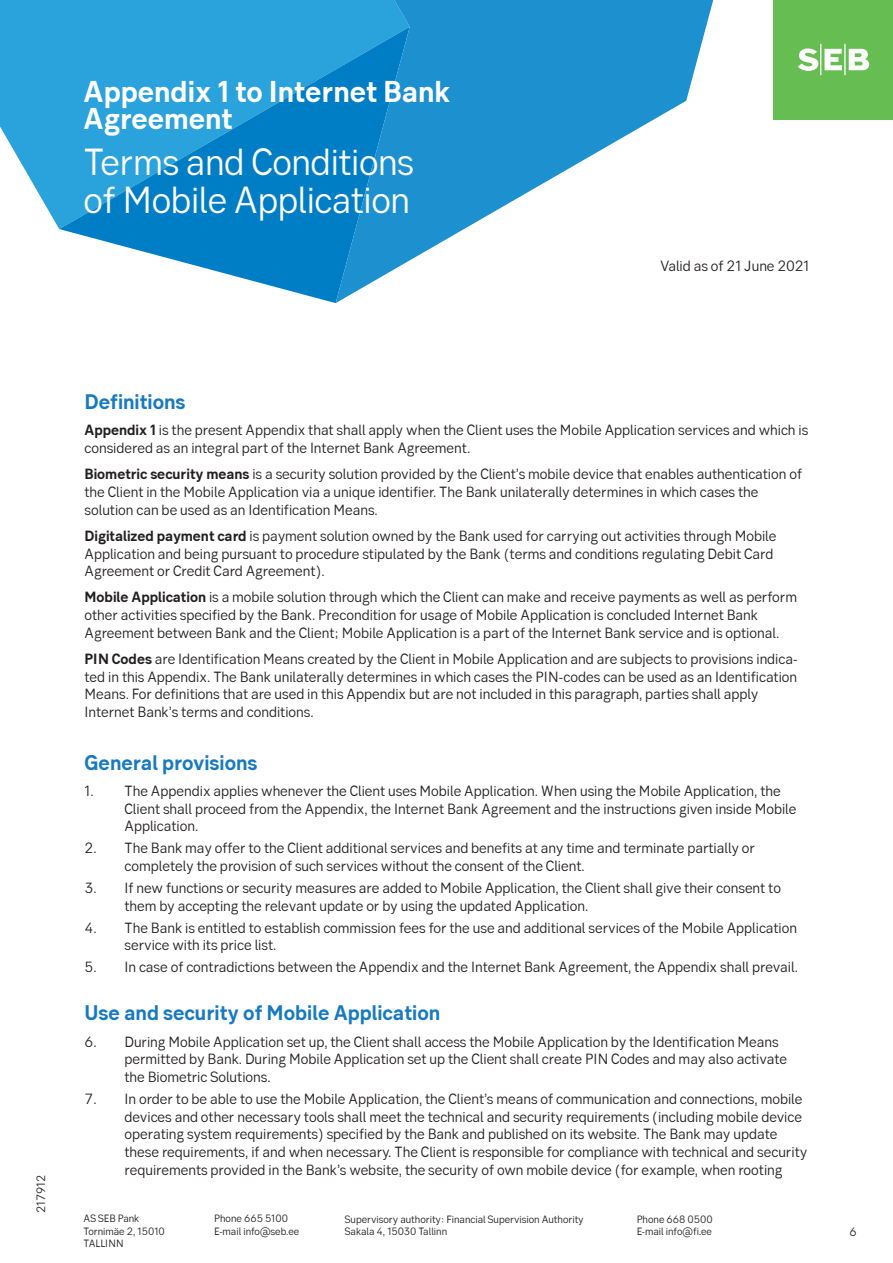
<style>
.page{position:relative;width:893px;height:1263px;background:#fff}
.page>*{position:absolute;margin:0;border:0;box-sizing:border-box;transform-origin:0 0}
.t1{font:37.5px/37.5px "SEB Sans Serif";letter-spacing:-.01em;color:#fff}
.t2{font:700 30px/27px "SEB Sans Serif";color:#fff}
.pealkiri_sinine{font:700 21px "SEB Sans Serif";color:#177ac0}
.bodytext_10_12_lepin{font:14.7px/17.7px "SEB Sans Serif";color:#231f20}
.Body_tekst_10_12_lep{font:14.7px/17.7px "SEB Sans Serif";color:#231f20}
.t3{font:12px "SEB Sans Serif";color:#231f20}
.t4{font:10.5px/12.6px "SEB Sans Serif";color:#231f20}
.s1{font-weight:700}
</style>
<div class="page">
<div style="left:774px;top:0;width:119px;height:119px;background:#66bd52"></div>
<svg style="left:798px;top:44px;width:71px;height:31px"></svg>
<svg style="left:0;top:0;width:336px;height:229px;fill:#2aa2db"></svg>
<svg style="left:59px;top:27px;width:277px;height:276px"></svg>
<svg style="left:336px;top:0;width:377px;height:303px;fill:#1d90d0"></svg>
<h2 class="t2" style="left:84px;top:78px;width:368px">Appendix 1 to Internet Bank<br>Agreement</h2>
<h1 class="t1" style="left:84px;top:143px;width:332px">Terms and Conditions of Mobile Application</h1>
<p class="Body_tekst_10_12_lep" style="left:660px;top:257px;width:151px">Valid as of 21 June 2021</p>
<p class="t3" style="left:34px;top:1213px;width:40px;rotate:-90deg">217912</p>
<p class="pealkiri_sinine" style="left:85px;top:389px;width:102px">Definitions</p>
<p class="Body_tekst_10_12_lep" style="left:85px;top:421px;width:725px"><span class="s1">Appendix 1</span> is the present Appendix that shall apply when the Client uses the Mobile Application services and which is considered as an integral part of the Internet Bank Agreement.</p>
<p class="Body_tekst_10_12_lep" style="left:85px;top:465px;width:719px"><span class="s1">Biometric security means</span> is a security solution provided by the Client’s mobile device that enables authentication of the Client in the Mobile Application via a unique identifier. The Bank unilaterally determines in which cases the solution can be used as an Identification Means.</p>
<p class="Body_tekst_10_12_lep" style="left:85px;top:527px;width:693px"><span class="s1">Digitalized payment card</span> is payment solution owned by the Bank used for carrying out activities through Mobile<br>Application and being pursuant to procedure stipulated by the Bank (terms and conditions regulating Debit Card<br>Agreement or Credit Card Agreement).</p>
<p class="Body_tekst_10_12_lep" style="left:85px;top:588px;width:714px"><span class="s1">Mobile Application</span> is a mobile solution through which the Client can make and receive payments as well as perform other activities specified by the Bank. Precondition for usage of Mobile Application is concluded Internet Bank<br>Agreement between Bank and the Client; Mobile Application is a part of the Internet Bank service and is optional.</p>
<p class="Body_tekst_10_12_lep" style="left:85px;top:650px;width:714px"><span class="s1">PIN Codes</span> are Identification Means created by the Client in Mobile Application and are subjects to provisions indica&shy;ted in this Appendix. The Bank unilaterally determines in which cases the PIN-codes can be used as an Identification Means. For definitions that are used in this Appendix but are not included in this paragraph, parties shall apply Internet Bank’s terms and conditions.</p>
<p class="pealkiri_sinine" style="left:85px;top:750px;width:174px">General provisions</p>
<p class="bodytext_10_12_lepin" style="left:125px;top:782px;width:673px;text-indent:-40px">1. The Appendix applies whenever the Client uses Mobile Application. When using the Mobile Application, the<br>Client shall proceed from the Appendix, the Internet Bank Agreement and the instructions given inside Mobile<br>Application.</p>
<p class="bodytext_10_12_lepin" style="left:125px;top:839px;width:632px;text-indent:-40px">2. The Bank may offer to the Client additional services and benefits at any time and terminate partially or completely the provision of such services without the consent of the Client.</p>
<p class="bodytext_10_12_lepin" style="left:125px;top:879px;width:658px;text-indent:-40px">3. If new functions or security measures are added to Mobile Application, the Client shall give their consent to them by accepting the relevant update or by using the updated Application.</p>
<p class="bodytext_10_12_lepin" style="left:125px;top:918px;width:674px;text-indent:-40px">4. The Bank is entitled to establish commission fees for the use and additional services of the Mobile Application service with its price list.</p>
<p class="bodytext_10_12_lepin" style="left:85px;top:958px;width:715px">5. In case of contradictions between the Appendix and the Internet Bank Agreement, the Appendix shall prevail.</p>
<p class="pealkiri_sinine" style="left:85px;top:1000px;width:357px">Use and security of Mobile Application</p>
<p class="bodytext_10_12_lepin" style="left:125px;top:1032px;width:664px;text-indent:-40px">6. During Mobile Application set up, the Client shall access the Mobile Application by the Identification Means permitted by Bank. During Mobile Application set up the Client shall create PIN Codes and may also activate the Biometric Solutions.</p>
<p class="bodytext_10_12_lepin" style="left:125px;top:1090px;width:684px;text-indent:-40px">7. In order to be able to use the Mobile Application, the Client’s means of communication and connections, mobile devices and other necessary tools shall meet the technical and security requirements (including mobile device operating system requirements) specified by the Bank and published on its website. The Bank may update these requirements, if and when necessary. The Client is responsible for compliance with technical and security requirements provided in the Bank’s website, the security of own mobile device (for example, when rooting</p>
<p class="t4" style="left:84px;top:1212px;width:83px">AS SEB Pank<br>Tornimäe 2, 15010<br>TALLINN</p>
<p class="t4" style="left:214px;top:1212px;width:87px">Phone 665 5100<br>E-mail info@seb.ee</p>
<p class="t4" style="left:345px;top:1213px;width:240px">Supervisory authority: Financial Supervision Authority<br>Sakala 4, 15030 Tallinn</p>
<p class="t4" style="left:637px;top:1213px;width:78px">Phone 668 0500<br>E-mail info@fi.ee</p>
<p class="t3" style="left:850px;top:1225px;width:9px">6</p>
</div>
